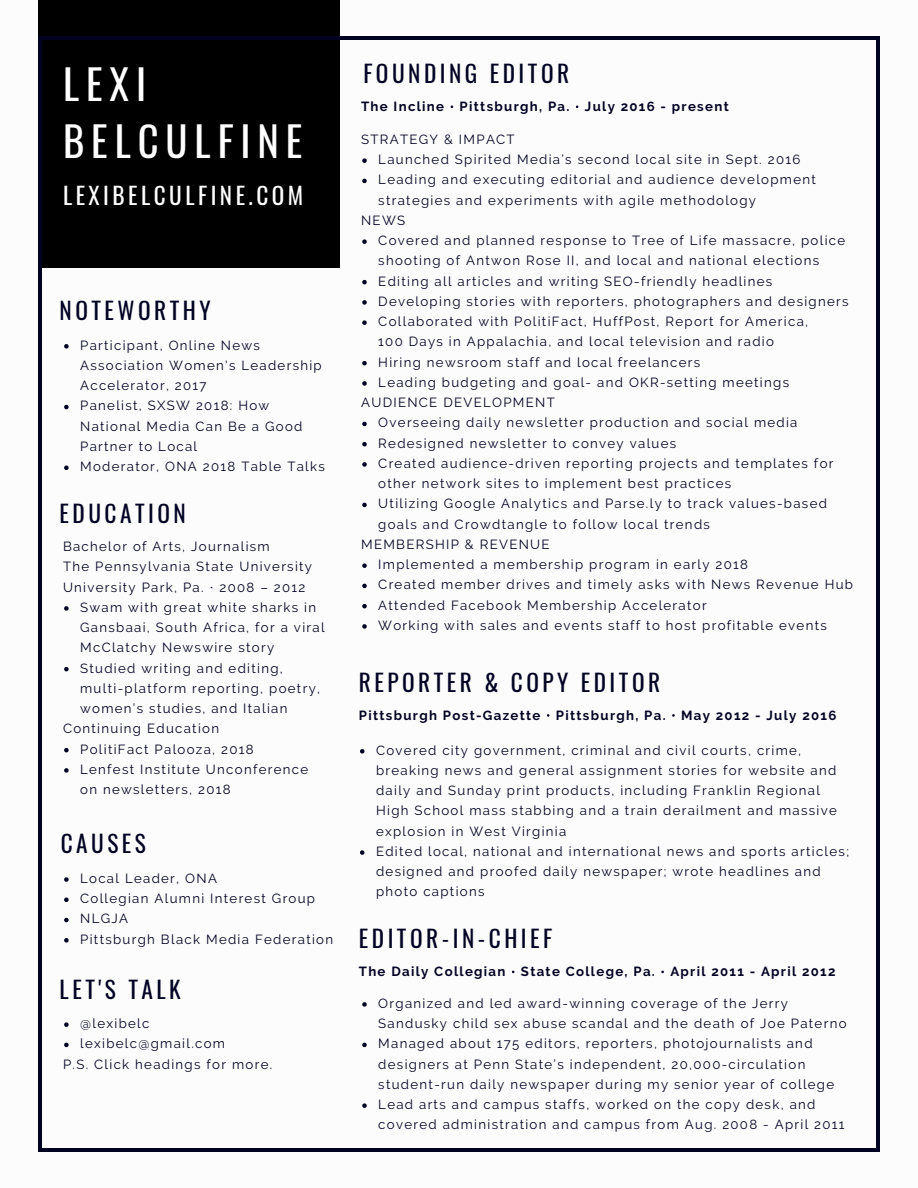
<style>
.page{position:relative;width:918px;height:1188px;background:#fff}
.page>*{position:absolute;margin:0;border:0;box-sizing:border-box;transform-origin:0 0}
.t1{font:40.65px/56.2px "Oswald";letter-spacing:.17em;color:#fff}
.t2{font:23.4px "Oswald";letter-spacing:.15em;color:#020323}
.t3{font:23.25px "Oswald";letter-spacing:.15em;color:#fff}
.t4{font:13.2px/20.2px "Raleway";letter-spacing:.1em;color:#020323}
.t5{font:700 13.2px "Raleway";letter-spacing:.1em;color:#020323}
.s1{font-family:"Nanum Gothic"}
.s2{font-family:"Nanum Gothic";font-weight:400}
</style>
<div class="page">
<div style="left:38px;top:0;width:302px;height:268px;background:#000"></div>
<hr style="left:38px;top:39px;width:4px;height:1110px;background:#020323">
<hr style="left:876px;top:39px;width:4px;height:1110px;background:#020323">
<hr style="left:41px;top:1149px;width:836px;height:3px;background:#020323">
<hr style="left:41px;top:36px;width:836px;height:3px;background:#020323">
<svg style="left:362px;top:158px;width:5px;height:5px"></svg>
<svg style="left:362px;top:179px;width:5px;height:4px"></svg>
<svg style="left:362px;top:239px;width:5px;height:5px"></svg>
<svg style="left:362px;top:280px;width:5px;height:4px"></svg>
<svg style="left:362px;top:300px;width:5px;height:5px"></svg>
<svg style="left:362px;top:320px;width:5px;height:5px"></svg>
<svg style="left:362px;top:361px;width:5px;height:4px"></svg>
<svg style="left:362px;top:381px;width:5px;height:5px"></svg>
<svg style="left:362px;top:422px;width:5px;height:4px"></svg>
<svg style="left:362px;top:442px;width:5px;height:4px"></svg>
<svg style="left:362px;top:462px;width:5px;height:5px"></svg>
<svg style="left:362px;top:503px;width:5px;height:4px"></svg>
<svg style="left:362px;top:563px;width:5px;height:5px"></svg>
<svg style="left:362px;top:584px;width:5px;height:4px"></svg>
<svg style="left:362px;top:604px;width:5px;height:4px"></svg>
<svg style="left:362px;top:624px;width:5px;height:5px"></svg>
<svg style="left:64px;top:1022px;width:5px;height:5px"></svg>
<svg style="left:64px;top:1043px;width:5px;height:4px"></svg>
<svg style="left:360px;top:749px;width:4px;height:5px"></svg>
<svg style="left:360px;top:850px;width:4px;height:5px"></svg>
<svg style="left:64px;top:606px;width:5px;height:5px"></svg>
<svg style="left:64px;top:667px;width:5px;height:4px"></svg>
<svg style="left:64px;top:748px;width:5px;height:4px"></svg>
<svg style="left:64px;top:768px;width:5px;height:5px"></svg>
<svg style="left:64px;top:877px;width:5px;height:5px"></svg>
<svg style="left:64px;top:898px;width:5px;height:4px"></svg>
<svg style="left:64px;top:918px;width:5px;height:4px"></svg>
<svg style="left:64px;top:938px;width:5px;height:5px"></svg>
<svg style="left:362px;top:1002px;width:5px;height:5px"></svg>
<svg style="left:362px;top:1043px;width:5px;height:4px"></svg>
<svg style="left:362px;top:1103px;width:5px;height:5px"></svg>
<svg style="left:64px;top:344px;width:5px;height:5px"></svg>
<svg style="left:64px;top:405px;width:5px;height:4px"></svg>
<svg style="left:64px;top:466px;width:5px;height:4px"></svg>
<h1 class="t1" style="left:63px;top:55px;width:241px">LEXI<br>BELCULFINE</h1>
<h3 class="t3" style="left:63px;top:177px;width:242px">LEXIBELCULFINE.COM</h3>
<h2 class="t2" style="left:60px;top:292px;width:153px">NOTEWORTHY</h2>
<p class="t4" style="left:80px;top:335px;width:246px">Participant, Online News<br>Association Women's Leadership<br>Accelerator, 2017<br>Panelist, SXSW 2018: How<br>National Media Can Be a Good<br>Partner to Local<br>Moderator, ONA 2018 Table Talks</p>
<h2 class="t2" style="left:60px;top:495px;width:128px">EDUCATION</h2>
<p class="t4" style="left:63px;top:536px;width:208px">Bachelor of Arts, Journalism</p>
<p class="t4" style="left:63px;top:557px;width:251px">The Pennsylvania State University</p>
<p class="t4" style="left:63px;top:577px;width:244px">University Park, Pa. <span class="s1">·</span> 2008 – 2012</p>
<p class="t4" style="left:80px;top:597px;width:238px">Swam with great white sharks in</p>
<p class="t4" style="left:80px;top:617px;width:246px">Gansbaai, South Africa, for a viral</p>
<p class="t4" style="left:80px;top:638px;width:195px">McClatchy Newswire story</p>
<p class="t4" style="left:80px;top:658px;width:204px">Studied writing and editing,</p>
<p class="t4" style="left:80px;top:678px;width:241px">multi-platform reporting, poetry,</p>
<p class="t4" style="left:80px;top:698px;width:209px">women’s studies, and Italian</p>
<p class="t4" style="left:63px;top:719px;width:158px">Continuing Education</p>
<p class="t4" style="left:80px;top:739px;width:175px">PolitiFact Palooza, 2018</p>
<p class="t4" style="left:80px;top:759px;width:230px">Lenfest Institute Unconference</p>
<p class="t4" style="left:80px;top:779px;width:152px">on newsletters, 2018</p>
<h2 class="t2" style="left:61px;top:825px;width:87px">CAUSES</h2>
<p class="t4" style="left:80px;top:868px;width:254px">Local Leader, ONA<br>Collegian Alumni Interest Group<br>NLGJA<br>Pittsburgh Black Media Federation</p>
<h2 class="t2" style="left:60px;top:971px;width:123px">LET'S TALK</h2>
<p class="t4" style="left:80px;top:1013px;width:71px">@lexibelc</p>
<p class="t4" style="left:80px;top:1034px;width:146px">lexibelc@gmail.com</p>
<p class="t4" style="left:63px;top:1054px;width:211px">P.S. Click headings for more.</p>
<h2 class="t2" style="left:363px;top:55px;width:207px">FOUNDING EDITOR</h2>
<p class="t5" style="left:361px;top:99px;width:369px">The Incline <span class="s2">·</span> Pittsburgh, Pa. <span class="s2">·</span> July 2016 - present</p>
<p class="t4" style="left:361px;top:129px;width:155px">STRATEGY &amp; IMPACT</p>
<p class="t4" style="left:378px;top:149px;width:424px">Launched Spirited Media’s second local site in Sept. 2016</p>
<p class="t4" style="left:378px;top:170px;width:439px">Leading and executing editorial and audience development</p>
<p class="t4" style="left:378px;top:190px;width:379px">strategies and experiments with agile methodology</p>
<p class="t4" style="left:361px;top:210px;width:46px">NEWS</p>
<p class="t4" style="left:378px;top:230px;width:468px">Covered and planned response to Tree of Life massacre, police</p>
<p class="t4" style="left:378px;top:251px;width:442px">shooting of Antwon Rose II, and local and national elections</p>
<p class="t4" style="left:378px;top:271px;width:396px">Editing all articles and writing SEO-friendly headlines</p>
<p class="t4" style="left:378px;top:291px;width:472px">Developing stories with reporters, photographers and designers</p>
<p class="t4" style="left:378px;top:311px;width:431px">Collaborated with PolitiFact, HuffPost, Report for America,</p>
<p class="t4" style="left:378px;top:332px;width:397px">100 Days in Appalachia, and local television and radio</p>
<p class="t4" style="left:378px;top:352px;width:323px">Hiring newsroom staff and local freelancers</p>
<p class="t4" style="left:378px;top:372px;width:412px">Leading budgeting and goal- and OKR-setting meetings</p>
<p class="t4" style="left:361px;top:392px;width:195px">AUDIENCE DEVELOPMENT</p>
<p class="t4" style="left:378px;top:413px;width:421px">Overseeing daily newsletter production and social media</p>
<p class="t4" style="left:378px;top:433px;width:299px">Redesigned newsletter to convey values</p>
<p class="t4" style="left:378px;top:453px;width:457px">Created audience-driven reporting projects and templates for</p>
<p class="t4" style="left:378px;top:473px;width:354px">other network sites to implement best practices</p>
<p class="t4" style="left:378px;top:494px;width:450px">Utilizing Google Analytics and Parse.ly to track values-based</p>
<p class="t4" style="left:378px;top:514px;width:333px">goals and Crowdtangle to follow local trends</p>
<p class="t4" style="left:361px;top:534px;width:190px">MEMBERSHIP &amp; REVENUE</p>
<p class="t4" style="left:378px;top:554px;width:371px">Implemented a membership program in early 2018</p>
<p class="t4" style="left:378px;top:575px;width:476px">Created member drives and timely asks with News Revenue Hub</p>
<p class="t4" style="left:378px;top:595px;width:330px">Attended Facebook Membership Accelerator</p>
<p class="t4" style="left:378px;top:615px;width:450px">Working with sales and events staff to host profitable events</p>
<h2 class="t2" style="left:359px;top:664px;width:303px">REPORTER &amp; COPY EDITOR</h2>
<p class="t5" style="left:359px;top:707px;width:479px">Pittsburgh Post-Gazette <span class="s2">·</span> Pittsburgh, Pa. <span class="s2">·</span> May 2012 - July 2016</p>
<p class="t4" style="left:376px;top:740px;width:475px">Covered city government, criminal and civil courts, crime, breaking news and general assignment stories for website and daily and Sunday print products, including Franklin Regional High School mass stabbing and a train derailment and massive explosion in West Virginia<br>Edited local, national and international news and sports articles; designed and proofed daily newspaper; wrote headlines and photo captions</p>
<h2 class="t2" style="left:359px;top:920px;width:195px">EDITOR-IN-CHIEF</h2>
<p class="t5" style="left:359px;top:964px;width:478px">The Daily Collegian <span class="s2">·</span> State College, Pa. <span class="s2">·</span> April 2011 - April 2012</p>
<p class="t4" style="left:378px;top:993px;width:470px">Organized and led award-winning coverage of the Jerry Sandusky child sex abuse scandal and the death of Joe Paterno Managed about 175 editors, reporters, photojournalists and designers at Penn State’s independent, 20,000-circulation student-run daily newspaper during my senior year of college Lead arts and campus staffs, worked on the copy desk, and covered administration and campus from Aug. 2008 - April 2011</p>
</div>
